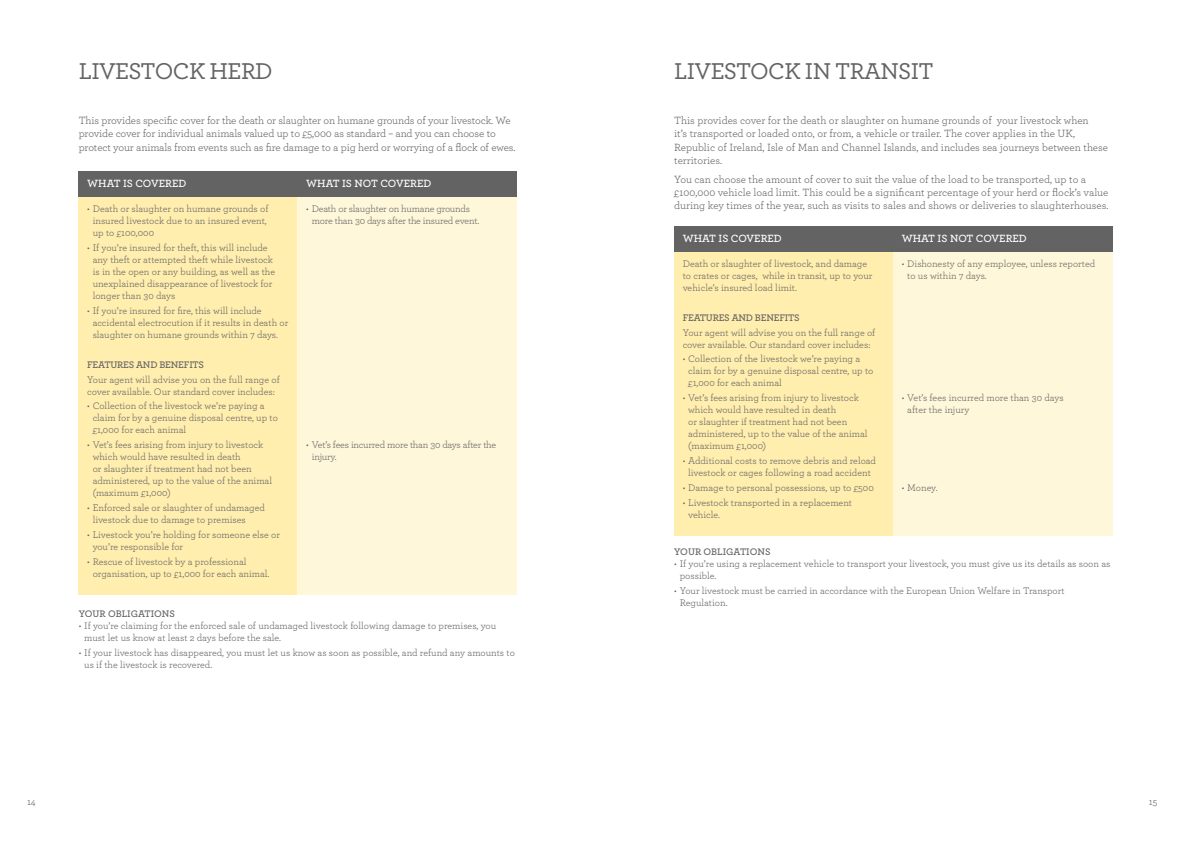
<style>
.page{position:relative;width:1191px;height:842px;background:#fff}
.page>*{position:absolute;margin:0;border:0;box-sizing:border-box;transform-origin:0 0}
.t1{font:500 24px "Archer";letter-spacing:-.025em;color:#646363}
.t2{font:11px/13.2px "Archer";letter-spacing:-.01em;color:#646363}
.t3{font:600 11px "Archer";color:#fff}
.t4{font:10px/12px "Archer";color:#646363}
.t5{font:10px "Archer";letter-spacing:-.02em;color:#646363}
.t6{font:600 10px "Archer";letter-spacing:-.02em;color:#646363}
.t7{font:600 10px "Archer";color:#646363}
</style>
<div class="page">
<div style="left:674px;top:252px;width:219px;height:284px;background:#ffeeae"></div>
<div style="left:893px;top:252px;width:219px;height:284px;background:#fff7d9"></div>
<div style="left:79px;top:197px;width:219px;height:398px;background:#ffeeae"></div>
<div style="left:298px;top:197px;width:219px;height:398px;background:#fff7d9"></div>
<div style="left:79px;top:171px;width:219px;height:26px;background:#646363"></div>
<div style="left:298px;top:171px;width:219px;height:26px;background:#646363"></div>
<div style="left:674px;top:226px;width:219px;height:26px;background:#646363"></div>
<div style="left:893px;top:226px;width:219px;height:26px;background:#646363"></div>
<h1 class="t1" style="left:79px;top:54px;width:195px">LIVESTOCK HERD</h1>
<p class="t2" style="left:79px;top:113px;width:438px">This provides specifc cover for the death or slaughter on humane grounds of your livestock. We provide cover for individual animals valued up to £5,000 as standard – and you can choose to protect your animals from events such as fre damage to a pig herd or worrying of a fock of ewes.</p>
<p class="t3" style="left:87px;top:175px;width:101px">WHAT IS COVERED</p>
<p class="t3" style="left:306px;top:175px;width:127px">WHAT IS NOT COVERED</p>
<p class="t4" style="left:87px;top:203px;width:183px">• Death or slaughter on humane grounds of</p>
<p class="t5" style="left:306px;top:202px;width:165px">• Death or slaughter on humane grounds</p>
<p class="t4" style="left:93px;top:215px;width:175px">insured livestock due to an insured event,</p>
<p class="t5" style="left:312px;top:214px;width:169px">more than 30 days after the insured event.</p>
<p class="t4" style="left:93px;top:227px;width:63px">up to £100,000</p>
<p class="t4" style="left:87px;top:241px;width:182px">• If you’re insured for theft, this will include</p>
<p class="t4" style="left:93px;top:253px;width:182px">any theft or attempted theft while livestock</p>
<p class="t4" style="left:93px;top:265px;width:184px">is in the open or any building, as well as the</p>
<p class="t4" style="left:93px;top:277px;width:181px">unexplained disappearance of livestock for</p>
<p class="t4" style="left:93px;top:289px;width:84px">longer than 30 days</p>
<p class="t4" style="left:87px;top:304px;width:176px">• If you’re insured for fre, this will include</p>
<p class="t4" style="left:93px;top:316px;width:197px">accidental electrocution if it results in death or</p>
<p class="t4" style="left:93px;top:328px;width:187px">slaughter on humane grounds within 7 days.</p>
<p class="t6" style="left:87px;top:357px;width:118px">FEATURES AND BENEFITS</p>
<p class="t4" style="left:87px;top:373px;width:194px">Your agent will advise you on the full range of</p>
<p class="t4" style="left:87px;top:385px;width:189px">cover available. Our standard cover includes:</p>
<p class="t4" style="left:87px;top:399px;width:179px">• Collection of the livestock we’re paying a</p>
<p class="t4" style="left:93px;top:411px;width:187px">claim for by a genuine disposal centre, up to</p>
<p class="t4" style="left:93px;top:423px;width:95px">£1,000 for each animal</p>
<p class="t4" style="left:87px;top:438px;width:178px">• Vet’s fees arising from injury to livestock</p>
<p class="t5" style="left:306px;top:438px;width:191px">• Vet’s fees incurred more than 30 days after the</p>
<p class="t4" style="left:93px;top:450px;width:150px">which would have resulted in death</p>
<p class="t4" style="left:312px;top:451px;width:26px">injury.</p>
<p class="t4" style="left:93px;top:462px;width:161px">or slaughter if treatment had not been</p>
<p class="t4" style="left:93px;top:474px;width:181px">administered, up to the value of the animal</p>
<p class="t4" style="left:93px;top:486px;width:80px">(maximum £1,000)</p>
<p class="t4" style="left:87px;top:501px;width:179px">• Enforced sale or slaughter of undamaged</p>
<p class="t4" style="left:93px;top:513px;width:154px">livestock due to damage to premises</p>
<p class="t4" style="left:87px;top:528px;width:194px">• Livestock you’re holding for someone else or</p>
<p class="t4" style="left:93px;top:540px;width:92px">you’re responsible for</p>
<p class="t4" style="left:87px;top:555px;width:161px">• Rescue of livestock by a professional</p>
<p class="t4" style="left:93px;top:567px;width:178px">organisation, up to £1,000 for each animal.</p>
<h5 class="t7" style="left:79px;top:606px;width:98px">YOUR OBLIGATIONS</h5>
<p class="t4" style="left:84px;top:619px;width:413px;text-indent:-6px">• If you’re claiming for the enforced sale of undamaged livestock following damage to premises, you must let us know at least 2 days before the sale.</p>
<p class="t4" style="left:84px;top:646px;width:432px;text-indent:-6px">• If your livestock has disappeared, you must let us know as soon as possible, and refund any amounts to us if the livestock is recovered.</p>
<h1 class="t1" style="left:674px;top:54px;width:261px">LIVESTOCK IN TRANSIT</h1>
<p class="t2" style="left:674px;top:114px;width:435px">This provides cover for the death or slaughter on humane grounds of your livestock when<br>it’s transported or loaded onto, or from, a vehicle or trailer. The cover applies in the UK, Republic of Ireland, Isle of Man and Channel Islands, and includes sea journeys between these territories.</p>
<p class="t2" style="left:674px;top:172px;width:436px">You can choose the amount of cover to suit the value of the load to be transported, up to a £100,000 vehicle load limit. This could be a signifcant percentage of your herd or fock’s value during key times of the year, such as visits to sales and shows or deliveries to slaughterhouses.</p>
<p class="t3" style="left:682px;top:230px;width:101px">WHAT IS COVERED</p>
<p class="t3" style="left:901px;top:230px;width:127px">WHAT IS NOT COVERED</p>
<p class="t4" style="left:682px;top:257px;width:191px">Death or slaughter of livestock, and damage to crates or cages, while in transit, up to your vehicle’s insured load limit.</p>
<p class="t4" style="left:907px;top:257px;width:189px;text-indent:-6px">• Dishonesty of any employee, unless reported to us within 7 days.</p>
<p class="t6" style="left:682px;top:310px;width:118px">FEATURES AND BENEFITS</p>
<p class="t4" style="left:682px;top:326px;width:194px">Your agent will advise you on the full range of cover available. Our standard cover includes:</p>
<p class="t4" style="left:688px;top:353px;width:187px;text-indent:-6px">• Collection of the livestock we’re paying a claim for by a genuine disposal centre, up to £1,000 for each animal</p>
<p class="t4" style="left:688px;top:391px;width:181px;text-indent:-6px">• Vet’s fees arising from injury to livestock which would have resulted in death<br>or slaughter if treatment had not been administered, up to the value of the animal (maximum £1,000)</p>
<p class="t4" style="left:907px;top:391px;width:158px;text-indent:-6px">• Vet’s fees incurred more than 30 days after the injury</p>
<p class="t4" style="left:682px;top:454px;width:195px">• Additional costs to remove debris and reload</p>
<p class="t4" style="left:688px;top:466px;width:184px">livestock or cages following a road accident</p>
<p class="t4" style="left:682px;top:481px;width:192px">• Damage to personal possessions, up to £500</p>
<p class="t4" style="left:901px;top:481px;width:37px">• Money.</p>
<p class="t4" style="left:688px;top:496px;width:165px;text-indent:-6px">• Livestock transported in a replacement vehicle.</p>
<h5 class="t7" style="left:674px;top:544px;width:98px">YOUR OBLIGATIONS</h5>
<p class="t4" style="left:679px;top:557px;width:432px;text-indent:-6px">• If you’re using a replacement vehicle to transport your livestock, you must give us its details as soon as possible.</p>
<p class="t4" style="left:679px;top:584px;width:386px;text-indent:-6px">• Your livestock must be carried in accordance with the European Union Welfare in Transport<br>Regulation.</p>
<p class="t4" style="left:27px;top:795px;width:10px">14</p>
<p class="t4" style="left:1148px;top:795px;width:10px">15</p>
</div>
